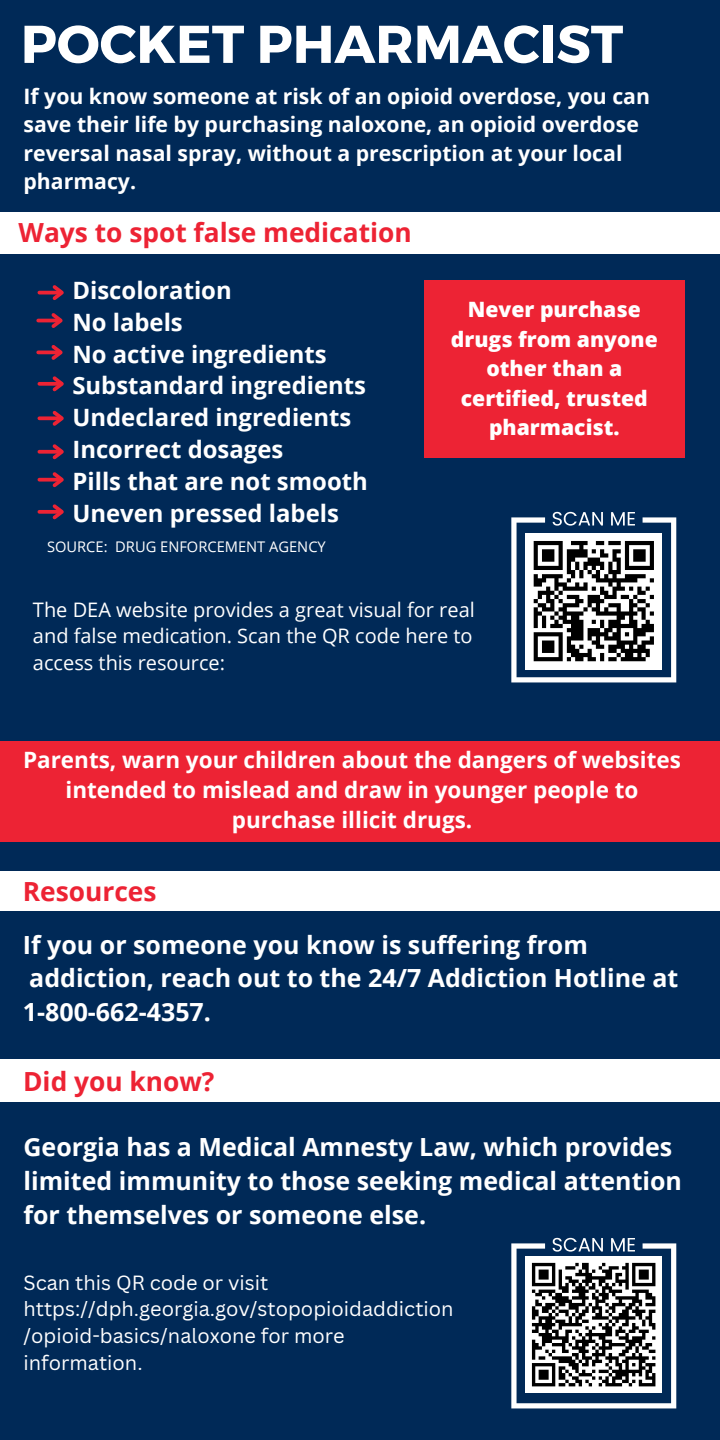
<style>
.page{position:relative;width:720px;height:1440px;background:#002957}
.page>*{position:absolute;margin:0;border:0;box-sizing:border-box;transform-origin:0 0}
.t1{font:700 53px "Montserrat";color:#fff}
.t2{font:700 26.25px "Open Sans";color:#ed2334}
.t3{font:700 25px/33.8px "Open Sans";color:#fff}
.t4{font:700 24px/31.8px "Open Sans";color:#fff}
.t5{font:700 22.5px/30px "Open Sans";color:#fff;text-align:center}
.t6{font:700 21.25px/28.2px "Open Sans";color:#fff}
.t7{font:800 21.25px/29.2px "Open Sans";color:#fff;text-align:center}
.t8{font:20px/26.8px "Canva Sans";color:#fff}
.t9{font:20px/26.8px "Open Sans";color:#fff;text-align:justify}
.t10{font:14.75px "Open Sans";color:#fff}
</style>
<div class="page">
<div style="left:424px;top:281px;width:260px;height:177px;background:#ed2334"></div>
<div style="left:0;top:213px;width:720px;height:40px;background:#fff"></div>
<hr style="left:39px;top:291px;width:22px;height:3px;background:#ed2334">
<svg style="left:49px;top:285px;width:15px;height:15px"></svg>
<hr style="left:38px;top:319px;width:22px;height:3px;background:#ed2334">
<svg style="left:48px;top:313px;width:15px;height:15px"></svg>
<hr style="left:38px;top:351px;width:22px;height:3px;background:#ed2334">
<svg style="left:48px;top:345px;width:15px;height:15px"></svg>
<svg style="left:39px;top:382px;width:10px;height:4px"></svg>
<svg style="left:49px;top:376px;width:15px;height:16px"></svg>
<svg style="left:39px;top:416px;width:10px;height:4px"></svg>
<svg style="left:49px;top:410px;width:15px;height:16px"></svg>
<svg style="left:39px;top:450px;width:10px;height:4px"></svg>
<svg style="left:49px;top:444px;width:15px;height:16px"></svg>
<svg style="left:39px;top:478px;width:10px;height:4px"></svg>
<svg style="left:49px;top:472px;width:15px;height:16px"></svg>
<svg style="left:39px;top:510px;width:10px;height:4px"></svg>
<svg style="left:49px;top:504px;width:15px;height:16px"></svg>
<div style="left:0;top:872px;width:720px;height:39px;background:#fff"></div>
<div style="left:0;top:1060px;width:720px;height:42px;background:#fff"></div>
<div style="left:0;top:742px;width:720px;height:100px;background:#ed2334"></div>
<svg style="left:511px;top:1238px;width:165px;height:170px"></svg>
<svg style="left:511px;top:512px;width:165px;height:170px"></svg>
<h1 class="t1" style="left:21px;top:10px;width:604px">POCKET PHARMACIST</h1>
<p class="t6" style="left:24px;top:82px;width:628px">If you know someone at risk of an opioid overdose, you can save their life by purchasing naloxone, an opioid overdose reversal nasal spray, without a prescription at your local pharmacy.</p>
<p class="t2" style="left:19px;top:214px;width:395px">Ways to spot false medication</p>
<p class="t4" style="left:72px;top:274px;width:297px">Discoloration<br>No labels<br>No active ingredients<br>Substandard ingredients<br>Undeclared ingredients<br>Incorrect dosages<br>Pills that are not smooth<br>Uneven pressed labels</p>
<p class="t10" style="left:47px;top:536px;width:280px">SOURCE: DRUG ENFORCEMENT AGENCY</p>
<p class="t7" style="left:451px;top:295px;width:209px">Never purchase drugs from anyone other than a certified, trusted pharmacist.</p>
<p class="t9" style="left:33px;top:595px;width:443px">The DEA website provides a great visual for real and false medication. Scan the QR code here to access this resource:</p>
<p class="t5" style="left:23px;top:745px;width:659px">Parents, warn your children about the dangers of websites intended to mislead and draw in younger people to purchase illicit drugs.</p>
<p class="t2" style="left:23px;top:873px;width:135px">Resources</p>
<p class="t3" style="left:23px;top:927px;width:657px">If you or someone you know is suffering from addiction, reach out to the 24/7 Addiction Hotline at<br>1-800-662-4357.</p>
<p class="t2" style="left:23px;top:1063px;width:193px">Did you know?</p>
<p class="t3" style="left:24px;top:1130px;width:660px">Georgia has a Medical Amnesty Law, which provides limited immunity to those seeking medical attention for themselves or someone else.</p>
<p class="t8" style="left:24px;top:1269px;width:432px">Scan this QR code or visit https://dph.georgia.gov/stopopioidaddiction /opioid-basics/naloxone for more information.</p>
</div>
